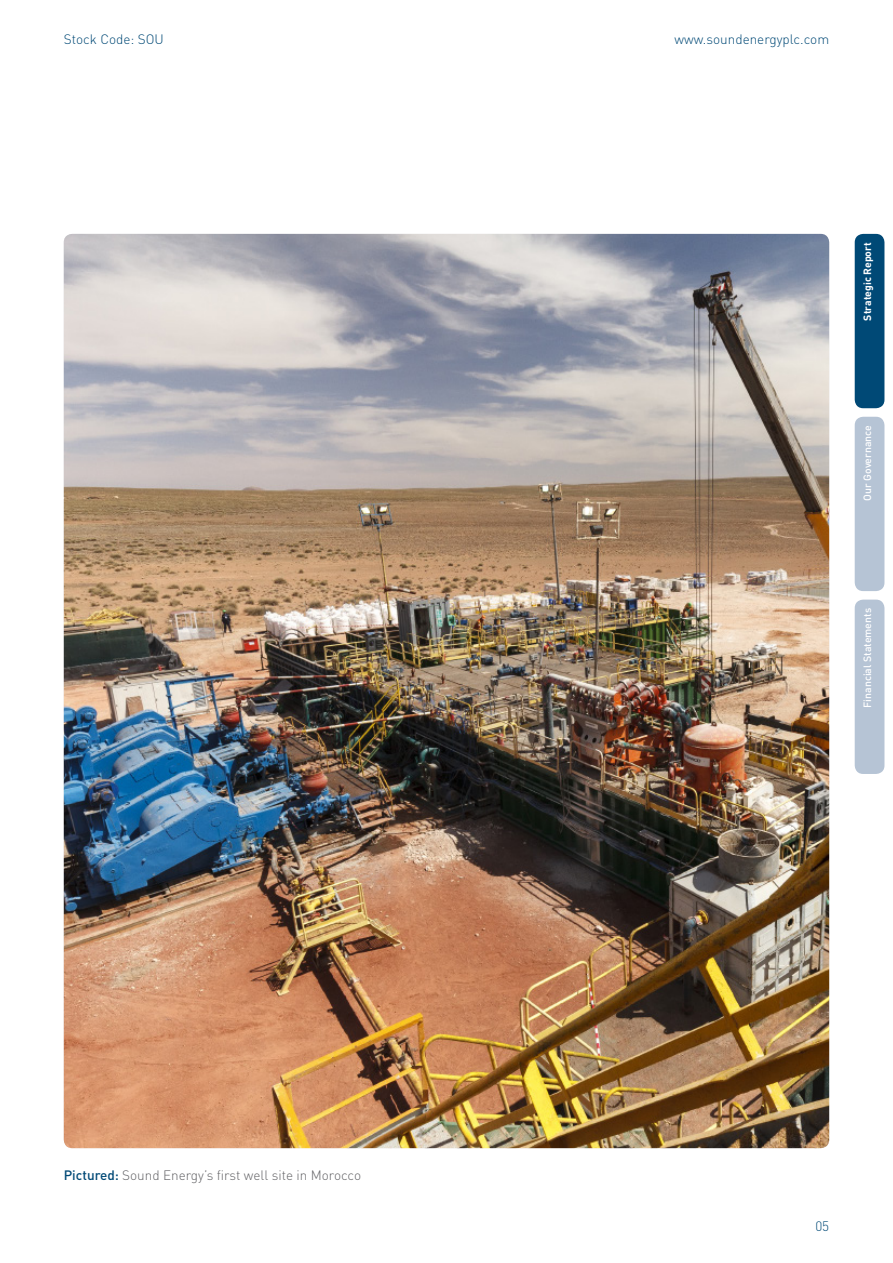
<style>
.page{position:relative;width:893px;height:1263px;background:#fff}
.page>*{position:absolute;margin:0;border:0;box-sizing:border-box;transform-origin:0 0}
.t1{font:300 13.5px "DINOT";color:#636366}
.t2{font:300 13.5px "DINOT";color:#004976}
.t3{font:500 10.5px "DINOT";color:#fff}
.t4{font:700 10.5px "DINOT";color:#fff}
.s1{font-weight:500;color:#004976}
</style>
<div class="page">
<img style="left:64px;top:234px;width:765px;height:914px">
<div style="left:855px;top:234px;width:29px;height:174px;background:#004976;border-radius:9px"></div>
<div style="left:855px;top:417px;width:29px;height:174px;background:#b6c4d5;border-radius:9px"></div>
<div style="left:855px;top:600px;width:29px;height:174px;background:#b6c4d5;border-radius:9px"></div>
<p class="t2" style="left:64px;top:31px;width:102px">Stock Code: SOU</p>
<p class="t2" style="left:675px;top:31px;width:156px">www.soundenergyplc.com</p>
<p class="t4" style="left:861px;top:320px;width:80px;rotate:-90deg">Strategic Report</p>
<p class="t3" style="left:861px;top:501px;width:77px;rotate:-90deg">Our Governance</p>
<p class="t3" style="left:861px;top:708px;width:101px;rotate:-90deg">Financial Statements</p>
<p class="t1" style="left:64px;top:1166px;width:299px"><span class="s1">Pictured:</span> Sound Energy’s first well site in Morocco</p>
<p class="t2" style="left:815px;top:1217px;width:15px">05</p>
</div>
